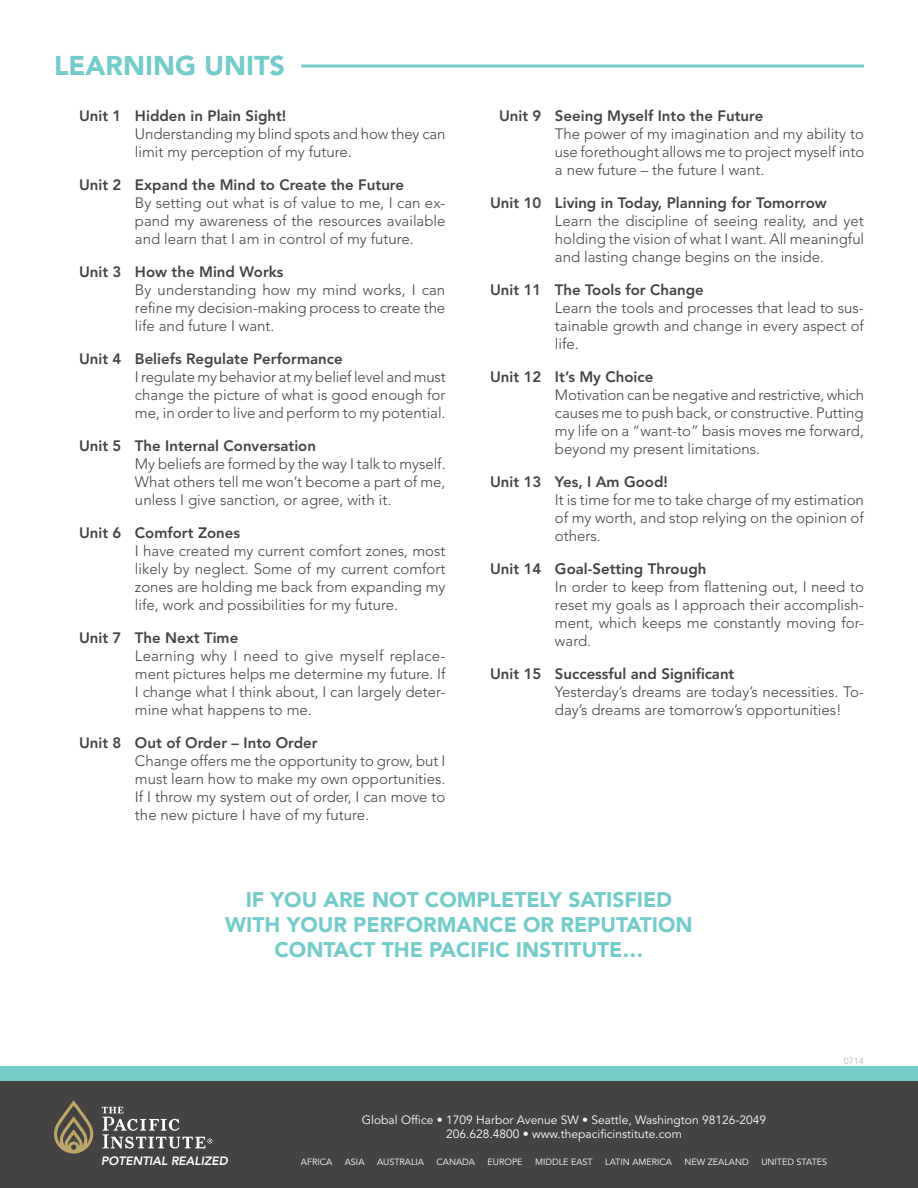
<style>
.page{position:relative;width:918px;height:1188px;background:#fff}
.page>*{position:absolute;margin:0;border:0;box-sizing:border-box;transform-origin:0 0}
.t1{font:900 27px "Avenir";color:#74cbc8}
.t2{font:900 21px/25.2px "Avenir";color:#74cbc8;text-align:center}
.t3{font:300 15px/18px "Avenir";color:#444341}
.t4{font:800 15px "Avenir";color:#444341}
.t5{font:12px/14.4px "Avenir";color:#fff;text-align:center}
.t6{font:italic 800 12px "Avenir";color:#fff}
.t7{font:9px "Avenir";color:#fff}
.t8{font:9px "Avenir";color:#bfb6ad}
.s1{font-weight:800}
</style>
<div class="page">
<div style="left:0;top:1066px;width:918px;height:20px;background:#74cbc8"></div>
<div style="left:0;top:1082px;width:918px;height:106px;background:#444341"></div>
<svg style="left:102px;top:1107px;width:110px;height:42px"></svg>
<svg style="left:54px;top:1100px;width:39px;height:54px"></svg>
<svg style="left:301px;top:64px;width:563px;height:4px;background:#96d7d5"></svg>
<h2 class="t1" style="left:54px;top:49px;width:233px">LEARNING UNITS</h2>
<p class="t4" style="left:79px;top:107px;width:44px">Unit 1</p>
<p class="t3" style="left:135px;top:107px;width:312px"><span class="s1">Hidden in Plain Sight!<br></span>Understanding my blind spots and how they can limit my perception of my future.</p>
<p class="t4" style="left:79px;top:176px;width:44px">Unit 2</p>
<p class="t3" style="left:135px;top:176px;width:312px"><span class="s1">Expand the Mind to Create the Future<br></span>By setting out what is of value to me, I can ex&shy;pand my awareness of the resources available and learn that I am in control of my future.</p>
<p class="t4" style="left:79px;top:263px;width:44px">Unit 3</p>
<p class="t3" style="left:135px;top:263px;width:312px"><span class="s1">How the Mind Works<br></span>By understanding how my mind works, I can refne my decision-making process to create the life and future I want.</p>
<p class="t4" style="left:79px;top:350px;width:44px">Unit 4</p>
<p class="t3" style="left:135px;top:350px;width:312px"><span class="s1">Beliefs Regulate Performance<br></span>I regulate my behavior at my belief level and must change the picture of what is good enough for me, in order to live and perform to my potential.</p>
<p class="t4" style="left:79px;top:437px;width:44px">Unit 5</p>
<p class="t3" style="left:135px;top:437px;width:312px"><span class="s1">The Internal Conversation<br></span>My beliefs are formed by the way I talk to myself.<br>What others tell me won’t become a part of me, unless I give sanction, or agree, with it.</p>
<p class="t4" style="left:79px;top:524px;width:44px">Unit 6</p>
<p class="t3" style="left:135px;top:524px;width:312px"><span class="s1">Comfort Zones<br></span>I have created my current comfort zones, most likely by neglect. Some of my current comfort zones are holding me back from expanding my life, work and possibilities for my future.</p>
<p class="t4" style="left:79px;top:629px;width:44px">Unit 7</p>
<p class="t3" style="left:135px;top:629px;width:312px"><span class="s1">The Next Time<br></span>Learning why I need to give myself replace&shy;ment pictures helps me determine my future. If I change what I think about, I can largely deter&shy;mine what happens to me.</p>
<p class="t4" style="left:79px;top:734px;width:44px">Unit 8</p>
<p class="t3" style="left:135px;top:734px;width:312px"><span class="s1">Out of Order – Into Order<br></span>Change offers me the opportunity to grow, but I must learn how to make my own opportunities.<br>If I throw my system out of order, I can move to the new picture I have of my future.</p>
<p class="t4" style="left:499px;top:107px;width:44px">Unit 9</p>
<p class="t4" style="left:490px;top:194px;width:53px">Unit 10</p>
<p class="t4" style="left:490px;top:281px;width:53px">Unit 11</p>
<p class="t4" style="left:490px;top:368px;width:53px">Unit 12</p>
<p class="t4" style="left:490px;top:473px;width:53px">Unit 13</p>
<p class="t4" style="left:490px;top:560px;width:53px">Unit 14</p>
<p class="t4" style="left:490px;top:665px;width:53px">Unit 15</p>
<p class="t4" style="left:555px;top:107px;width:210px">Seeing Myself Into the Future</p>
<p class="t3" style="left:555px;top:125px;width:311px;text-align:justify">The power of my imagination and my ability to use forethought allows me to project myself into a new future – the future I want.</p>
<p class="t4" style="left:555px;top:194px;width:273px">Living in Today, Planning for Tomorrow</p>
<p class="t3" style="left:555px;top:212px;width:311px;text-align:justify">Learn the discipline of seeing reality, and yet holding the vision of what I want. All meaningful and lasting change begins on the inside.</p>
<p class="t4" style="left:555px;top:281px;width:150px">The Tools for Change</p>
<p class="t3" style="left:555px;top:299px;width:311px;text-align:justify">Learn the tools and processes that lead to sus&shy;tainable growth and change in every aspect of life.</p>
<p class="t4" style="left:555px;top:368px;width:100px">It’s My Choice</p>
<p class="t3" style="left:555px;top:386px;width:311px;text-align:justify">Motivation can be negative and restrictive, which causes me to push back, or constructive. Putting my life on a “want-to” basis moves me forward, beyond my present limitations.</p>
<p class="t4" style="left:555px;top:473px;width:115px">Yes, I Am Good!</p>
<p class="t3" style="left:555px;top:491px;width:311px;text-align:justify">It is time for me to take charge of my estimation of my worth, and stop relying on the opinion of others.</p>
<p class="t4" style="left:555px;top:560px;width:153px">Goal-Setting Through</p>
<p class="t3" style="left:555px;top:578px;width:310px;text-align:justify">In order to keep from fattening out, I need to reset my goals as I approach their accomplish&shy;ment, which keeps me constantly moving for&shy;ward.</p>
<p class="t4" style="left:555px;top:665px;width:181px">Successful and Signifcant</p>
<p class="t3" style="left:555px;top:683px;width:310px">Yesterday’s dreams are today’s necessities. To&shy;day’s dreams are tomorrow’s opportunities!</p>
<p class="t2" style="left:225px;top:887px;width:469px">IF YOU ARE NOT COMPLETELY SATISFIED<br>WITH YOUR PERFORMANCE OR REPUTATION<br>CONTACT THE PACIFIC INSTITUTE…</p>
<p class="t8" style="left:844px;top:1055px;width:22px">0714</p>
<p class="t5" style="left:362px;top:1113px;width:406px">GLOBAL OFFICE • 1709 HARBOR AVENUE SW • SEATTLE, WASHINGTON 98126-2049<br>206.628.4800 • WWW.THEPACIFICINSTITUTE.COM</p>
<p class="t6" style="left:101px;top:1153px;width:128px">POTENTIAL REALIZED</p>
<p class="t7" style="left:301px;top:1157px;width:31px">AFRICA</p>
<p class="t7" style="left:345px;top:1157px;width:20px">ASIA</p>
<p class="t7" style="left:377px;top:1157px;width:47px">AUSTRALIA</p>
<p class="t7" style="left:437px;top:1157px;width:39px">CANADA</p>
<p class="t7" style="left:488px;top:1157px;width:35px">EUROPE</p>
<p class="t7" style="left:535px;top:1157px;width:59px">MIDDLE EAST</p>
<p class="t7" style="left:605px;top:1157px;width:67px">LATIN AMERICA</p>
<p class="t7" style="left:685px;top:1157px;width:8px">NEW</p>
<p class="t7" style="left:708px;top:1157px;width:42px">ZEALAND</p>
<p class="t7" style="left:761px;top:1157px;width:62px">U NITED STATES</p>
</div>
